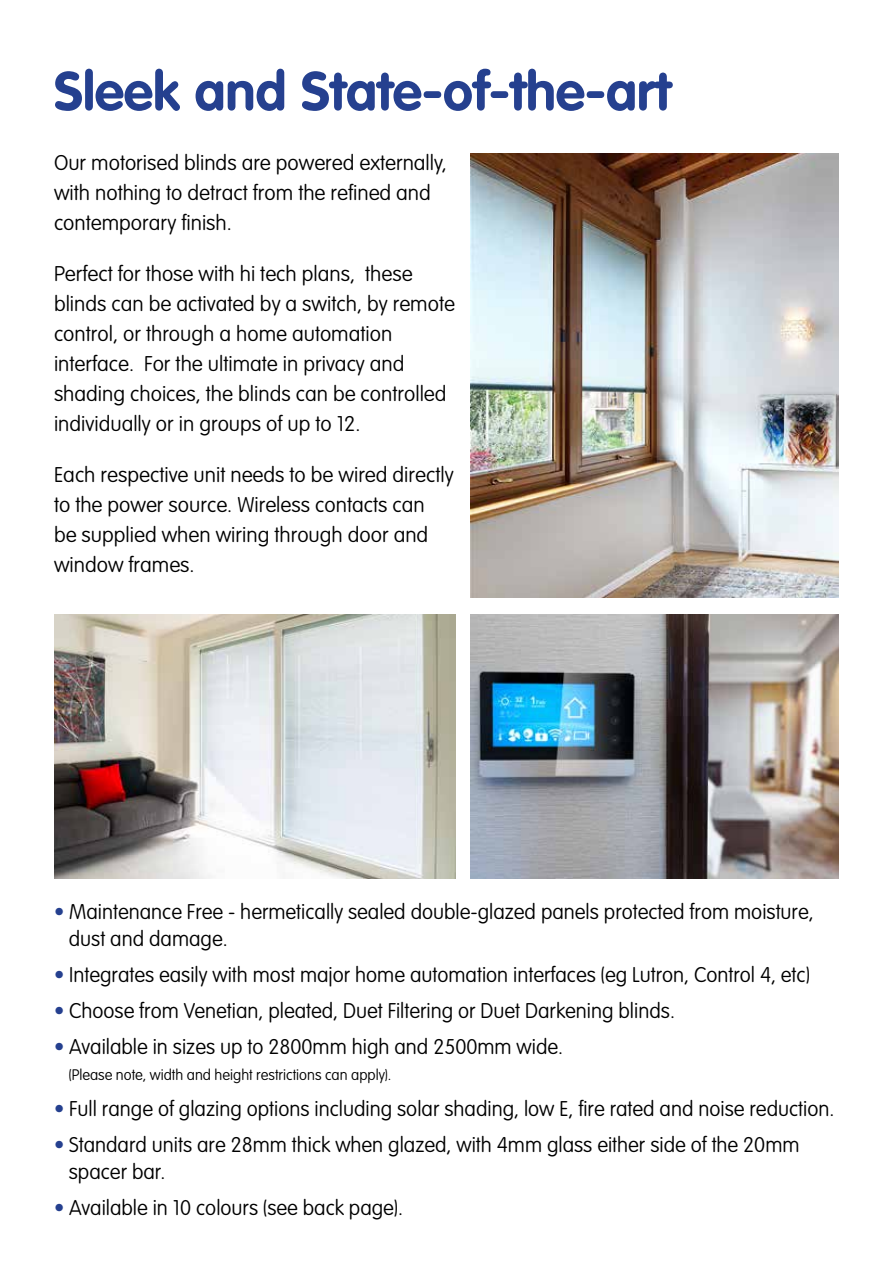
<style>
.page{position:relative;width:893px;height:1263px;background:#fff}
.page>*{position:absolute;margin:0;border:0;box-sizing:border-box;transform-origin:0 0}
.t1{font:700 54px "VAG Rounded";color:#25408f}
.t2{font:100 21px/30px "VAG Rounded";color:#000}
.t3{font:100 15px "VAG Rounded";color:#000}
.s1{color:#25408f}
</style>
<div class="page">
<img style="left:471px;top:614px;width:368px;height:264px">
<img style="left:471px;top:154px;width:368px;height:443px">
<img style="left:54px;top:614px;width:401px;height:264px">
<h1 class="t1" style="left:54px;top:60px;width:618px">Sleek and State-of-the-art</h1>
<p class="t2" style="left:54px;top:147px;width:394px">Our motorised blinds are powered externally, with nothing to detract from the refined and contemporary finish.</p>
<p class="t2" style="left:54px;top:258px;width:402px">Perfect for those with hi tech plans, these blinds can be activated by a switch, by remote control, or through a home automation interface. For the ultimate in privacy and shading choices, the blinds can be controlled individually or in groups of up to 12.</p>
<p class="t2" style="left:54px;top:459px;width:401px">Each respective unit needs to be wired directly to the power source. Wireless contacts can<br>be supplied when wiring through door and window frames.</p>
<p class="t2" style="left:69px;top:898px;width:746px;line-height:27px;text-indent:-15px"><span class="s1">•</span> Maintenance Free - hermetically sealed double-glazed panels protected from moisture, dust and damage.</p>
<p class="t2" style="left:54px;top:960px;width:757px"><span class="s1">•</span> Integrates easily with most major home automation interfaces (eg Lutron, Control 4, etc)</p>
<p class="t2" style="left:54px;top:996px;width:622px"><span class="s1">•</span> Choose from Venetian, pleated, Duet Filtering or Duet Darkening blinds.</p>
<p class="t2" style="left:54px;top:1032px;width:511px"><span class="s1">•</span> Available in sizes up to 2800mm high and 2500mm wide.</p>
<p class="t3" style="left:69px;top:1066px;width:324px">(Please note, width and height restrictions can apply).</p>
<p class="t2" style="left:54px;top:1093px;width:782px"><span class="s1">•</span> Full range of glazing options including solar shading, low E, fire rated and noise reduction.</p>
<p class="t2" style="left:69px;top:1131px;width:732px;line-height:27px;text-indent:-15px"><span class="s1">•</span> Standard units are 28mm thick when glazed, with 4mm glass either side of the 20mm spacer bar.</p>
<p class="t2" style="left:54px;top:1192px;width:351px"><span class="s1">•</span> Available in 10 colours (see back page).</p>
</div>
